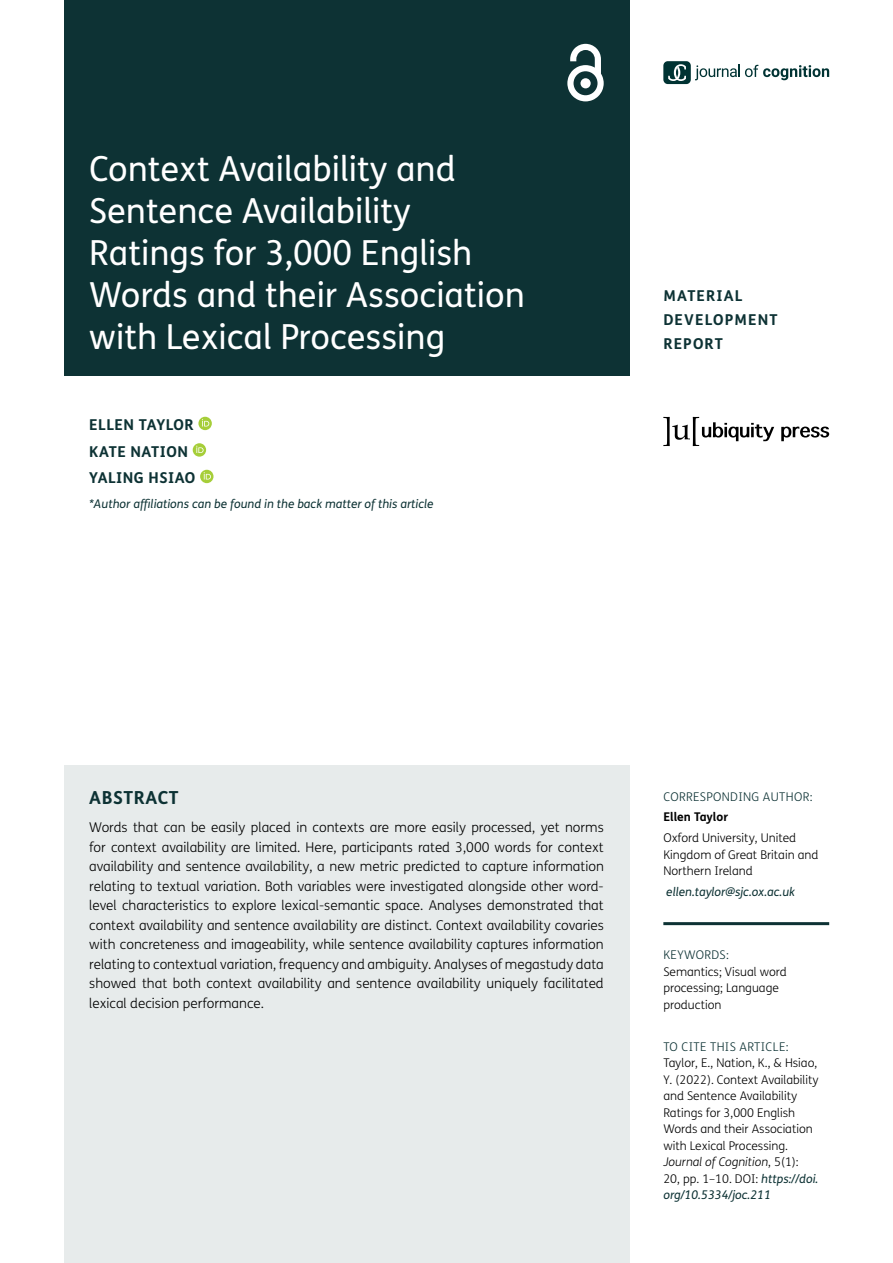
<style>
.page{position:relative;width:893px;height:1263px;background:#fff}
.page>*{position:absolute;margin:0;border:0;box-sizing:border-box;transform-origin:0 0}
.Article_Title{font:34.5px/42px "FS Me";color:#fff}
.t1{font:700 18px "FS Me";letter-spacing:.03em;color:#0d3234}
.Cover_Authors{font:700 15px "FS Me";letter-spacing:.03em;color:#0d3234}
.Cover_Authors-2{font:700 15px/24px "FS Me";letter-spacing:.075em;color:#0d3234}
.Abstract_Copy{font:300 13.5px/19.5px "FS Me";color:#000;text-align:justify}
.t2{font:300 12px/16.5px "FS Me";color:#000}
.t3{font:italic 12px "FS Me";color:#0d3234}
.t4{font:300 12px "FS Me";letter-spacing:.03em;color:#0d3234}
.t5{font:700 12px "FS Me";color:#000}
.s1{font-style:italic}
.s2{font-weight:400;font-style:italic;color:#0d3234}
</style>
<div class="page">
<div style="left:64px;top:0;width:565px;height:376px;background:#0d3234"></div>
<svg style="left:567px;top:44px;width:37px;height:57px"></svg>
<svg style="left:781px;top:427px;width:48px;height:14px"></svg>
<svg style="left:663px;top:417px;width:111px;height:29px"></svg>
<svg style="left:695px;top:65px;width:134px;height:15px"></svg>
<div style="left:663px;top:61px;width:28px;height:23px;background:#033;border-radius:4px"></div>
<svg style="left:668px;top:64px;width:18px;height:17px"></svg>
<hr style="left:663px;top:922px;width:166px;height:3px;background:#0d3234">
<div style="left:64px;top:765px;width:565px;height:498px;background:#e7ebeb"></div>
<svg style="left:198px;top:417px;width:14px;height:13px"></svg>
<svg style="left:202px;top:419px;width:7px;height:7px"></svg>
<div style="left:193px;top:443px;width:13px;height:14px;background:#a6ce39;border-radius:50%"></div>
<svg style="left:196px;top:446px;width:8px;height:7px"></svg>
<svg style="left:200px;top:470px;width:13px;height:13px"></svg>
<svg style="left:204px;top:472px;width:7px;height:7px"></svg>
<h1 class="Article_Title" style="left:89px;top:148px;width:437px">Context Availability and<br>Sentence Availability<br>Ratings for 3,000 English<br>Words and their Association with Lexical Processing</h1>
<p class="Cover_Authors" style="left:89px;top:415px;width:106px">ELLEN TAYLOR</p>
<p class="Cover_Authors" style="left:89px;top:442px;width:100px">KATE NATION</p>
<p class="Cover_Authors" style="left:89px;top:468px;width:108px">YALING HSIAO</p>
<p class="t3" style="left:89px;top:497px;width:346px">*Author affiliations can be found in the back matter of this article</p>
<p class="Cover_Authors-2" style="left:663px;top:283px;width:116px">MATERIAL<br>DEVELOPMENT<br>REPORT</p>
<h1 class="t1" style="left:89px;top:786px;width:91px">ABSTRACT</h1>
<p class="Abstract_Copy" style="left:89px;top:818px;width:516px">Words that can be easily placed in contexts are more easily processed, yet norms for context availability are limited. Here, participants rated 3,000 words for context availability and sentence availability, a new metric predicted to capture information relating to textual variation. Both variables were investigated alongside other word&shy;level characteristics to explore lexical-semantic space. Analyses demonstrated that context availability and sentence availability are distinct. Context availability covaries with concreteness and imageability, while sentence availability captures information relating to contextual variation, frequency and ambiguity. Analyses of megastudy data showed that both context availability and sentence availability uniquely facilitated lexical decision performance.</p>
<p class="t4" style="left:663px;top:789px;width:151px">CORRESPONDING AUTHOR:</p>
<p class="t5" style="left:663px;top:810px;width:66px">Ellen Taylor</p>
<p class="t2" style="left:663px;top:830px;width:157px">Oxford University, United<br>Kingdom of Great Britain and<br>Northern Ireland</p>
<p class="t3" style="left:666px;top:885px;width:130px">ellen.taylor@sjc.ox.ac.uk</p>
<p class="t4" style="left:663px;top:948px;width:67px">KEYWORDS:</p>
<p class="t2" style="left:663px;top:963px;width:125px">Semantics; Visual word processing; Language production</p>
<p class="t4" style="left:663px;top:1039px;width:127px">TO CITE THIS ARTICLE:</p>
<p class="t2" style="left:663px;top:1055px;width:157px">Taylor, E., Nation, K., &amp; Hsiao,<br>Y. (2022). Context Availability and Sentence Availability<br>Ratings for 3,000 English<br>Words and their Association with Lexical Processing.<br><span class="s1">Journal of Cognition</span>, 5(1):<br>20, pp. 1–10. DOI: <span class="s2">https://doi. org/10.5334/joc.211</span></p>
</div>
